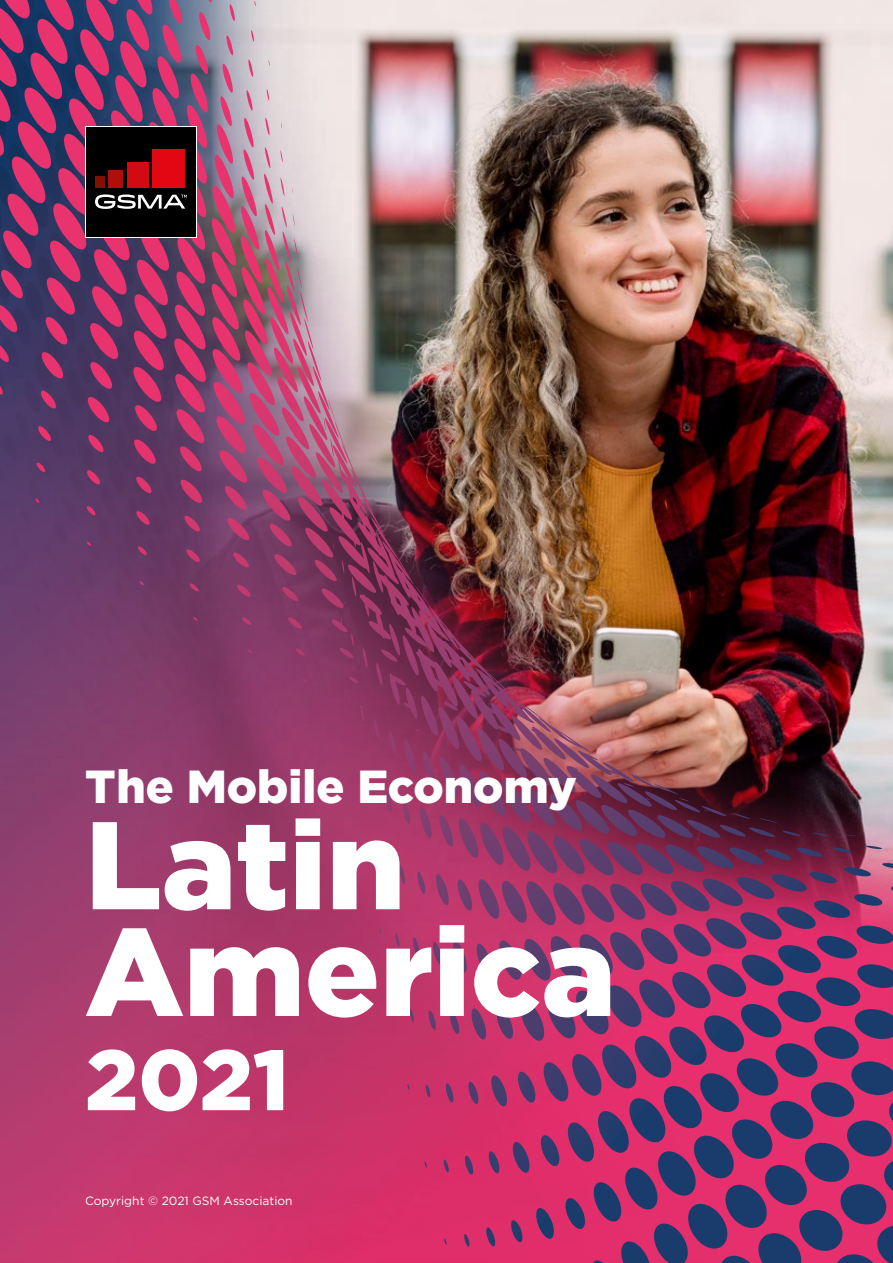
<style>
.page{position:relative;width:893px;height:1263px;background:#fff}
.page>*{position:absolute;margin:0;border:0;box-sizing:border-box;transform-origin:0 0}
.t1{font:900 124.35px/106.6px "Gotham";color:#fff}
.t2{font:900 85.35px "Gotham";color:#fff}
.t3{font:900 46.35px "Gotham";color:#fff}
.t4{font:12px "Gotham";color:#fff}
</style>
<div class="page">
<img style="left:0;top:0;width:893px;height:1263px">
<svg style="left:0;top:0;width:256px;height:102px;background:#88527c"></svg>
<div style="left:85px;top:126px;width:112px;height:112px;background:#000"></div>
<svg style="left:95px;top:194px;width:92px;height:15px"></svg>
<div style="left:95px;top:176px;width:10px;height:12px;background:#811000"></div>
<div style="left:109px;top:171px;width:14px;height:17px;background:#ae0f0a"></div>
<div style="left:127px;top:162px;width:21px;height:26px;background:#d20a11"></div>
<div style="left:152px;top:149px;width:32px;height:39px;background:#e30613"></div>
<h3 class="t3" style="left:85px;top:754px;width:493px">The Mobile Economy</h3>
<h1 class="t1" style="left:85px;top:810px;width:532px">Latin<br>America</h1>
<h2 class="t2" style="left:85px;top:1021px;width:205px">2021</h2>
<p class="t4" style="left:85px;top:1193px;width:209px">Copyright © 2021 GSM Association</p>
</div>
